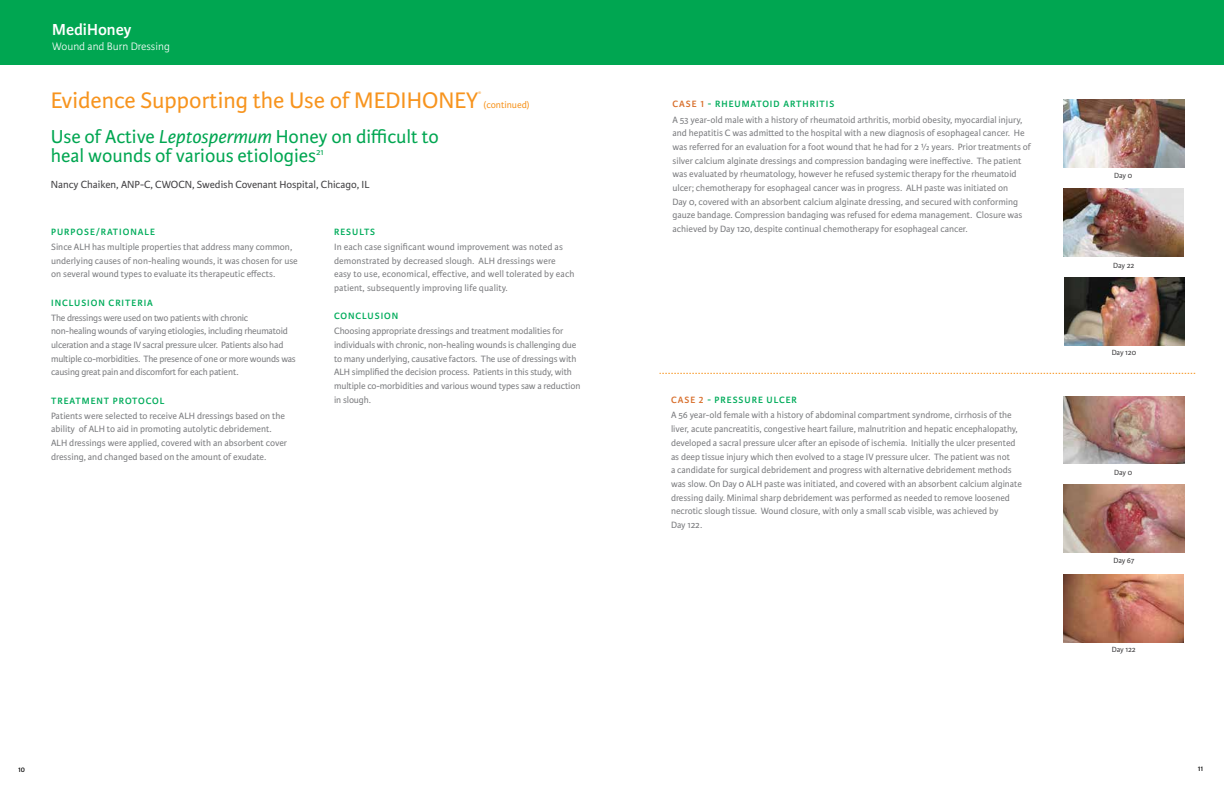
<style>
.page{position:relative;width:1224px;height:792px;background:#fff}
.page>*{position:absolute;margin:0;border:0;box-sizing:border-box;transform-origin:0 0}
.t1{font:24px "Karmina Sans";color:#f7941e}
.t2{font:20px/19px "Karmina Sans";color:#00a651}
.t3{font:600 17px "Karmina Sans";color:#fff}
.t4{font:300 11.5px "Karmina Sans";color:#fff}
.t5{font:11px "Karmina Sans";color:#414042}
.t6{font:10px "Karmina Sans";color:#f7941e}
.t7{font:9.8px/13.7px "Karmina Sans";color:#7b7c7f}
.t8{font:9.8px/13.7px "Karmina Sans";letter-spacing:-.02em;color:#7b7c7f}
.t9{font:600 9.8px "Karmina Sans";letter-spacing:.1em;color:#00ac5b}
.t10{font:9px "Karmina Sans";color:#000}
.t11{font:8px "Karmina Sans";letter-spacing:-.02em;color:#414042}
.t12{font:7px "Karmina Sans";color:#f7941e}
.s1{font-style:italic}
.s2{font-weight:600;color:#d86f2c}
.s3{font-weight:600;color:#00ac5b}
</style>
<div class="page">
<svg style="left:660px;top:373px;width:535px;height:1px"></svg>
<img style="left:1063px;top:396px;width:121px;height:68px">
<img style="left:1063px;top:485px;width:121px;height:67px">
<img style="left:1063px;top:575px;width:121px;height:67px">
<img style="left:1063px;top:99px;width:121px;height:68px">
<img style="left:1063px;top:189px;width:121px;height:68px">
<img style="left:1064px;top:277px;width:120px;height:69px">
<div style="left:0;top:0;width:1224px;height:65px;background:#00a651"></div>
<h3 class="t3" style="left:52px;top:20px;width:81px">MediHoney</h3>
<p class="t4" style="left:52px;top:40px;width:119px">Wound and Burn Dressing</p>
<h1 class="t1" style="left:51px;top:87px;width:429px">Evidence Supporting the Use of MEDIHONEY</h1>
<p class="t12" style="left:478px;top:90px;width:5px">®</p>
<p class="t6" style="left:484px;top:99px;width:48px">(continued)</p>
<h2 class="t2" style="left:51px;top:128px;width:390px">Use of Active <span class="s1">Leptospermum</span> Honey on difficult to heal wounds of various etiologies<sup>21</sup></h2>
<p class="t5" style="left:51px;top:178px;width:320px">Nancy Chaiken, ANP-C, CWOCN, Swedish Covenant Hospital, Chicago, IL</p>
<p class="t9" style="left:334px;top:226px;width:42px">RESULTS</p>
<p class="t7" style="left:334px;top:240px;width:242px">In each case significant wound improvement was noted as demonstrated by decreased slough. ALH dressings were easy to use, economical, effective, and well tolerated by each patient, subsequently improving life quality.</p>
<p class="t9" style="left:334px;top:310px;width:66px">CONCLUSION</p>
<p class="t7" style="left:334px;top:324px;width:248px">Choosing appropriate dressings and treatment modalities for individuals with chronic, non-healing wounds is challenging due to many underlying, causative factors. The use of dressings with ALH simplified the decision process. Patients in this study, with multiple co-morbidities and various wound types saw a reduction in slough.</p>
<p class="t9" style="left:51px;top:226px;width:105px">PURPOSE/RATIONALE</p>
<p class="t7" style="left:51px;top:240px;width:248px">Since ALH has multiple properties that address many common, underlying causes of non-healing wounds, it was chosen for use on several wound types to evaluate its therapeutic effects.</p>
<p class="t9" style="left:51px;top:297px;width:103px">INCLUSION CRITERIA</p>
<p class="t8" style="left:51px;top:311px;width:246px">The dressings were used on two patients with chronic non-healing wounds of varying etiologies, including rheumatoid ulceration and a stage IV sacral pressure ulcer. Patients also had multiple co-morbidities. The presence of one or more wounds was causing great pain and discomfort for each patient.</p>
<p class="t9" style="left:51px;top:395px;width:115px">TREATMENT PROTOCOL</p>
<p class="t7" style="left:51px;top:409px;width:237px">Patients were selected to receive ALH dressings based on the ability of ALH to aid in promoting autolytic debridement.<br>ALH dressings were applied, covered with an absorbent cover dressing, and changed based on the amount of exudate.</p>
<p class="t10" style="left:18px;top:764px;width:9px">10</p>
<p class="t7" style="left:672px;top:97px;width:352px;line-height:15.1px"><span class="s2">CASE 1</span> <span class="s3">- RHEUMATOID ARTHRITIS<br></span>A 53 year-old male with a history of rheumatoid arthritis, morbid obesity, myocardial injury,</p>
<p class="t7" style="left:672px;top:126px;width:360px">and hepatitis C was admitted to the hospital with a new diagnosis of esophageal cancer. He was referred for an evaluation for a foot wound that he had for 2 ½ years. Prior treatments of silver calcium alginate dressings and compression bandaging were ineffective. The patient was evaluated by rheumatology, however he refused systemic therapy for the rheumatoid ulcer; chemotherapy for esophageal cancer was in progress. ALH paste was initiated on<br>Day 0, covered with an absorbent calcium alginate dressing, and secured with conforming gauze bandage. Compression bandaging was refused for edema management. Closure was achieved by Day 120, despite continual chemotherapy for esophageal cancer.</p>
<p class="t7" style="left:671px;top:393px;width:342px;line-height:15.1px"><span class="s2">CASE 2</span> <span class="s3">- PRESSURE ULCER<br></span>A 56 year-old female with a history of abdominal compartment syndrome, cirrhosis of the</p>
<p class="t7" style="left:671px;top:422px;width:352px">liver, acute pancreatitis, congestive heart failure, malnutrition and hepatic encephalopathy, developed a sacral pressure ulcer after an episode of ischemia. Initially the ulcer presented as deep tissue injury which then evolved to a stage IV pressure ulcer. The patient was not<br>a candidate for surgical debridement and progress with alternative debridement methods was slow. On Day 0 ALH paste was initiated, and covered with an absorbent calcium alginate dressing daily. Minimal sharp debridement was performed as needed to remove loosened necrotic slough tissue. Wound closure, with only a small scab visible, was achieved by<br>Day 122.</p>
<p class="t11" style="left:1114px;top:171px;width:19px">Day 0</p>
<p class="t11" style="left:1113px;top:261px;width:23px">Day 22</p>
<p class="t11" style="left:1112px;top:348px;width:26px">Day 120</p>
<p class="t11" style="left:1114px;top:468px;width:19px">Day 0</p>
<p class="t11" style="left:1113px;top:556px;width:23px">Day 67</p>
<p class="t11" style="left:1112px;top:645px;width:26px">Day 122</p>
<p class="t10" style="left:1198px;top:763px;width:7px">11</p>
</div>
